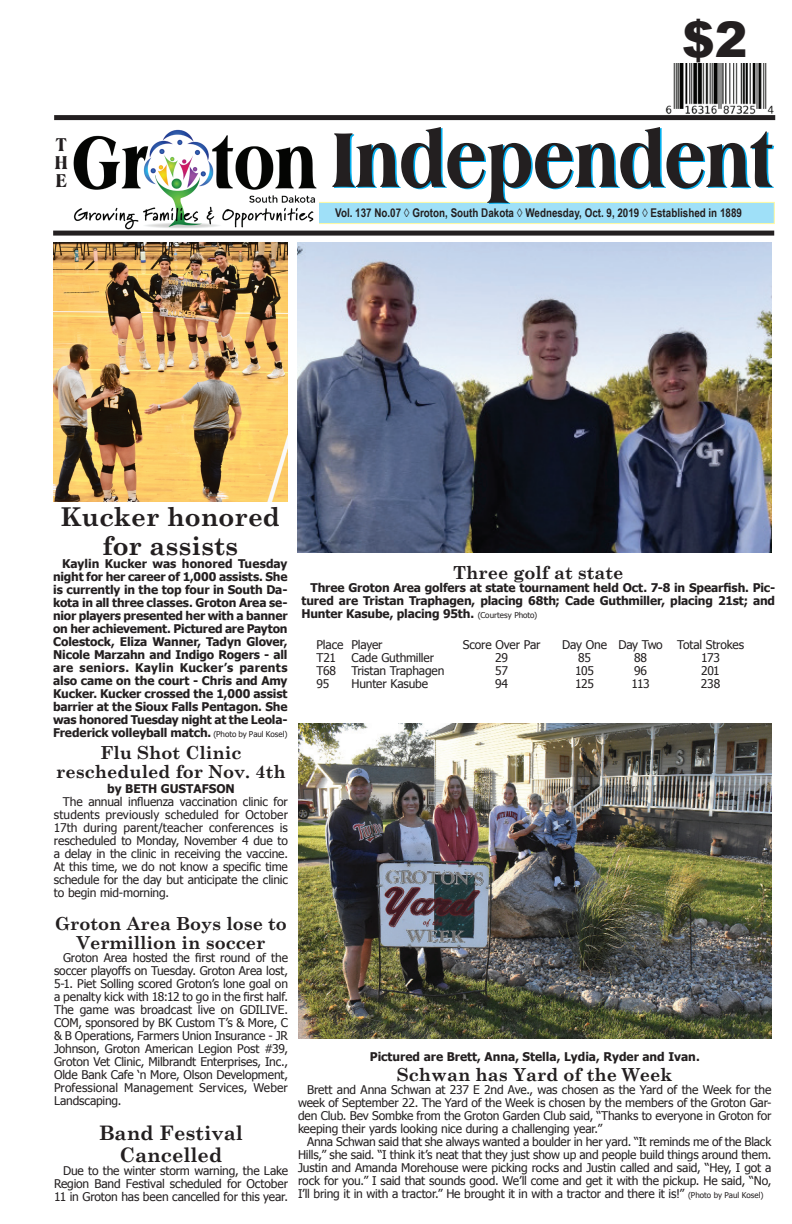
<style>
.page{position:relative;width:792px;height:1224px;background:#fff}
.page>*{position:absolute;margin:0;border:0;box-sizing:border-box;transform-origin:0 0}
.t1{font:800 condensed 82px "Americana BT";color:#00aeef}
.t2{font:900 49px "Arial";color:#231f20}
.t3{font:700 26px/28.6px "Century Schoolbook";color:#231f20;text-align:center}
.t4{font:700 20px/22px "Century Schoolbook";color:#231f20;text-align:center}
.t5{font:800 condensed 20px/18px "Americana BT";color:#231f20;text-align:justify}
.t6{font:700 18px/19.8px "Century Schoolbook";color:#231f20;text-align:center}
.t7{font:12px/13px "Tahoma";letter-spacing:-.01em;color:#231f20;text-align:justify}
.t8{font:700 12px/13px "Tahoma";letter-spacing:-.005em;color:#231f20;text-align:justify}
.t9{font:700 12px "Arial Narrow";color:#231f20}
.s1{font-weight:400;font-size:8px}
.s2{font-size:8px}
</style>
<div class="page">
<div style="left:302px;top:202px;width:473px;height:22px;background:#9fe0f8"></div>
<img style="left:666px;top:63px;width:108px;height:51px">
<img style="left:72px;top:129px;width:247px;height:102px">
<div style="left:53px;top:231px;width:721px;height:5px;background:#231f20"></div>
<div style="left:54px;top:115px;width:721px;height:5px;background:#231f20"></div>
<img style="left:298px;top:723px;width:473px;height:316px">
<img style="left:298px;top:242px;width:474px;height:311px">
<img style="left:54px;top:242px;width:234px;height:259px">
<h3 class="t5" style="left:55px;top:135px;width:14px">T H E</h3>
<h2 class="t2" style="left:682px;top:4px;width:67px">$2</h2>
<h1 class="t1" style="left:333px;top:110px;width:443px">Independent</h1>
<p class="t9" style="left:335px;top:204px;width:408px">Vol. 137 No.07 ◊ Groton, South Dakota ◊ Wednesday, Oct. 9, 2019 ◊ Established in 1889</p>
<h3 class="t3" style="left:60px;top:502px;width:221px">Kucker honored for assists</h3>
<p class="t8" style="left:53px;top:556px;width:236px;text-indent:9px">Kaylin Kucker was honored Tuesday night for her career of 1,000 assists. She is currently in the top four in South Da&shy;kota in all three classes. Groton Area se&shy;nior players presented her with a banner on her achievement. Pictured are Payton Colestock, Eliza Wanner, Tadyn Glover, Nicole Marzahn and Indigo Rogers - all are seniors. Kaylin Kucker’s parents also came on the court - Chris and Amy Kucker. Kucker crossed the 1,000 assist barrier at the Sioux Falls Pentagon. She was honored Tuesday night at the Leola-Frederick volleyball match. <span class="s1">(Photo by Paul Kosel)</span></p>
<h3 class="t6" style="left:56px;top:742px;width:231px">Flu Shot Clinic rescheduled for Nov. 4th</h3>
<p class="t8" style="left:107px;top:781px;width:129px">by BETH GUSTAFSON</p>
<p class="t7" style="left:54px;top:794px;width:236px;text-indent:9px">The annual influenza vaccination clinic for students previously scheduled for October 17th during parent/teacher conferences is rescheduled to Monday, November 4 due to a delay in the clinic in receiving the vaccine.<br>At this time, we do not know a specific time schedule for the day but anticipate the clinic to begin mid-morning.</p>
<h3 class="t6" style="left:55px;top:913px;width:233px">Groton Area Boys lose to<br>Vermillion in soccer</h3>
<p class="t7" style="left:54px;top:951px;width:236px;text-indent:9px">Groton Area hosted the first round of the soccer playoffs on Tuesday. Groton Area lost, 5-1. Piet Solling scored Groton’s lone goal on a penalty kick with 18:12 to go in the first half.<br>The game was broadcast live on GDILIVE.<br>COM, sponsored by BK Custom T’s &amp; More, C &amp; B Operations, Farmers Union Insurance - JR Johnson, Groton American Legion Post #39, Groton Vet Clinic, Milbrandt Enterprises, Inc., Olde Bank Cafe ‘n More, Olson Development, Professional Management Services, Weber Landscaping.</p>
<h3 class="t4" style="left:99px;top:1122px;width:145px">Band Festival<br>Cancelled</h3>
<p class="t7" style="left:54px;top:1164px;width:236px;text-indent:9px">Due to the winter storm warning, the Lake Region Band Festival scheduled for October 11 in Groton has been cancelled for this year.</p>
<h3 class="t6" style="left:453px;top:562px;width:172px">Three golf at state</h3>
<p class="t8" style="left:302px;top:580px;width:475px;text-indent:9px">Three Groton Area golfers at state tournament held Oct. 7-8 in Spearfish. Pic&shy;tured are Tristan Traphagen, placing 68th; Cade Guthmiller, placing 21st; and Hunter Kasube, placing 95th. <span class="s1">(Courtesy Photo)</span></p>
<p class="t7" style="left:317px;top:638px;width:68px">Place Player</p>
<p class="t7" style="left:463px;top:638px;width:79px">Score Over Par</p>
<p class="t7" style="left:562px;top:638px;width:183px">Day One Day Two Total Strokes</p>
<p class="t7" style="left:317px;top:651px;width:21px">T21</p>
<p class="t7" style="left:352px;top:651px;width:84px">Cade Guthmiller</p>
<p class="t7" style="left:495px;top:651px;width:14px">29</p>
<p class="t7" style="left:578px;top:651px;width:14px">85</p>
<p class="t7" style="left:634px;top:651px;width:15px">88</p>
<p class="t7" style="left:701px;top:651px;width:20px">173</p>
<p class="t7" style="left:317px;top:664px;width:21px">T68</p>
<p class="t7" style="left:352px;top:664px;width:94px">Tristan Traphagen</p>
<p class="t7" style="left:495px;top:664px;width:14px">57</p>
<p class="t7" style="left:575px;top:664px;width:20px">105</p>
<p class="t7" style="left:634px;top:664px;width:14px">96</p>
<p class="t7" style="left:701px;top:664px;width:20px">201</p>
<p class="t7" style="left:317px;top:677px;width:14px">95</p>
<p class="t7" style="left:352px;top:677px;width:78px">Hunter Kasube</p>
<p class="t7" style="left:495px;top:677px;width:15px">94</p>
<p class="t7" style="left:575px;top:677px;width:20px">125</p>
<p class="t7" style="left:631px;top:677px;width:20px">113</p>
<p class="t7" style="left:701px;top:677px;width:21px">238</p>
<p class="t8" style="left:370px;top:1050px;width:331px">Pictured are Brett, Anna, Stella, Lydia, Ryder and Ivan.</p>
<h3 class="t6" style="left:397px;top:1064px;width:277px">Schwan has Yard of the Week</h3>
<p class="t7" style="left:298px;top:1082px;width:475px;text-indent:9px">Brett and Anna Schwan at 237 E 2nd Ave., was chosen as the Yard of the Week for the week of September 22. The Yard of the Week is chosen by the members of the Groton Gar&shy;den Club. Bev Sombke from the Groton Garden Club said, “Thanks to everyone in Groton for keeping their yards looking nice during a challenging year.”</p>
<p class="t7" style="left:298px;top:1134px;width:475px;text-indent:9px">Anna Schwan said that she always wanted a boulder in her yard. “It reminds me of the Black Hills,” she said. “I think it’s neat that they just show up and people build things around them.<br>Justin and Amanda Morehouse were picking rocks and Justin called and said, “Hey, I got a rock for you.” I said that sounds good. We’ll come and get it with the pickup. He said, “No, I’ll bring it in with a tractor.” He brought it in with a tractor and there it is!” <span class="s2">(Photo by Paul Kosel)</span></p>
</div>
